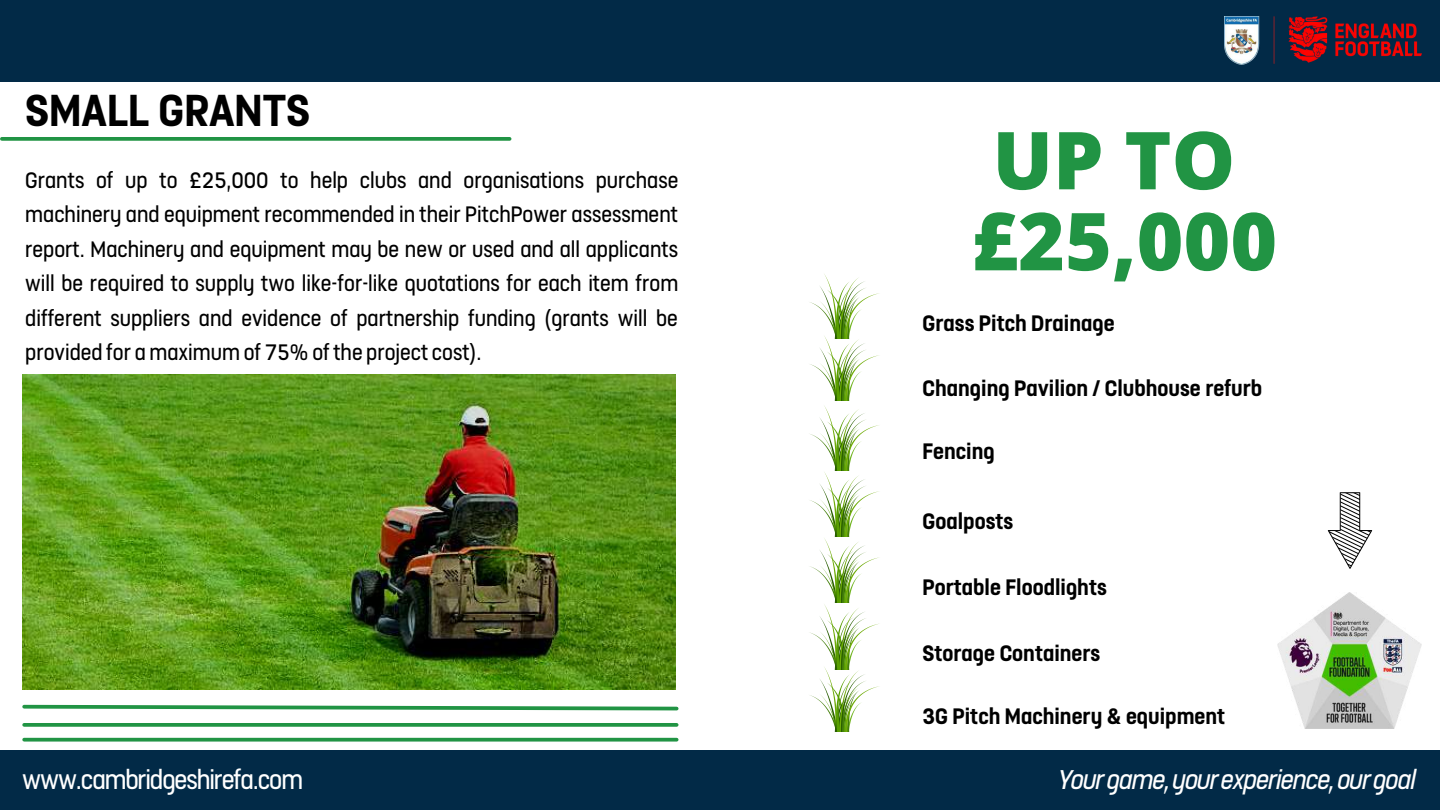
<style>
.page{position:relative;width:1440px;height:810px;background:#fff}
.page>*{position:absolute;margin:0;border:0;box-sizing:border-box;transform-origin:0 0}
.t1{font:800 80px/81px "Open Sans";color:#219444}
.t2{font:700 50px "FS Dillon";color:#000}
.t3{font:italic 30.2px "FS Dillon";letter-spacing:-.035em;color:#fff}
.t4{font:30.2px "FS Dillon";letter-spacing:-.035em;color:#fff}
.t5{font:25px/34.5px "FS Dillon";color:#000;text-align:justify}
.t6{font:700 25px "FS Dillon";color:#000}
</style>
<div class="page">
<div style="left:0;top:750px;width:1440px;height:60px;background:#022a47"></div>
<div style="left:0;top:0;width:1440px;height:81px;background:#022a47"></div>
<svg style="left:809px;top:274px;width:70px;height:458px"></svg>
<svg style="left:2px;top:137px;width:508px;height:4px;background:#2e9a4f"></svg>
<svg style="left:22px;top:704px;width:657px;height:7px"></svg>
<img style="left:1225px;top:16px;width:197px;height:49px">
<img style="left:22px;top:375px;width:654px;height:315px">
<svg style="left:24px;top:723px;width:653px;height:4px;background:#2e9a4f"></svg>
<svg style="left:24px;top:738px;width:653px;height:4px;background:#399f58"></svg>
<img style="left:1278px;top:592px;width:143px;height:137px">
<svg style="left:1328px;top:492px;width:44px;height:77px"></svg>
<h2 class="t2" style="left:25px;top:86px;width:286px">SMALL GRANTS</h2>
<p class="t5" style="left:25px;top:163px;width:655px">Grants of up to £25,000 to help clubs and organisations purchase machinery and equipment recommended in their PitchPower assessment report. Machinery and equipment may be new or used and all applicants will be required to supply two like-for-like quotations for each item from different suppliers and evidence of partnership funding (grants will be provided for amaximumof 75%ofthe project cost).</p>
<h1 class="t1" style="left:971px;top:118px;width:307px">UP TO £25,000</h1>
<p class="t6" style="left:923px;top:311px;width:194px">Grass Pitch Drainage</p>
<p class="t6" style="left:923px;top:377px;width:341px">Changing Pavilion / Clubhouse refurb</p>
<p class="t6" style="left:923px;top:439px;width:74px">Fencing</p>
<p class="t6" style="left:923px;top:509px;width:92px">Goalposts</p>
<p class="t6" style="left:923px;top:575px;width:186px">Portable Floodlights</p>
<p class="t6" style="left:923px;top:642px;width:179px">Storage Containers</p>
<p class="t6" style="left:923px;top:704px;width:304px">3G Pitch Machinery &amp; equipment</p>
<p class="t4" style="left:22px;top:765px;width:282px">www.cambridgeshirefa.com</p>
<p class="t3" style="left:1059px;top:765px;width:359px">Yourgame,yourexperience,ourgoal</p>
</div>
